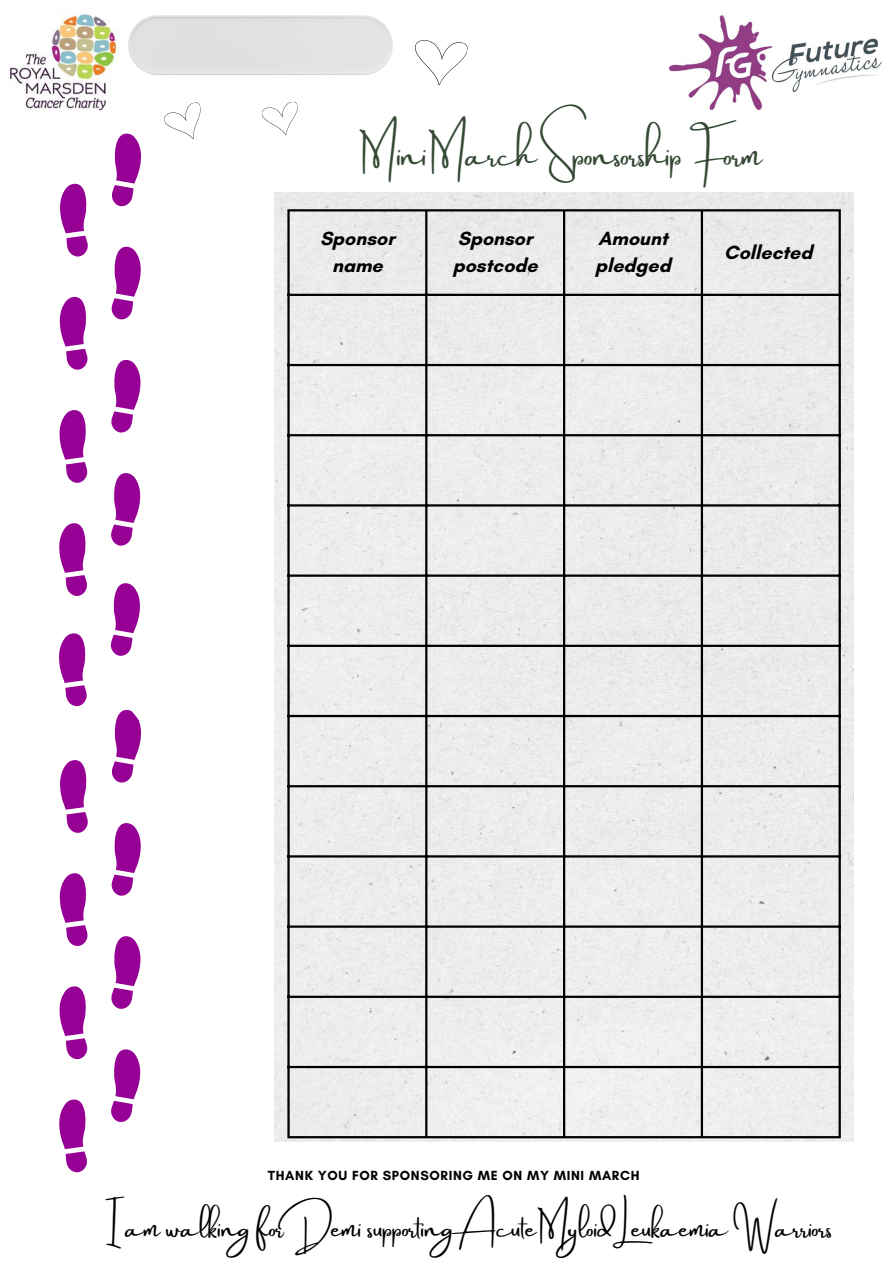
<style>
.page{position:relative;width:894px;height:1264px;background:#fff}
.page>*{position:absolute;margin:0;border:0;box-sizing:border-box;transform-origin:0 0}
.t1{font:31.5px "Amsterdam Two";color:#354935}
.t2{font:25.65px "Amsterdam Two";color:#000}
.t3{font:700 19.5px/27px "Glacial Indifference";color:#000}
.t4{font:700 13.5px "Glacial Indifference";letter-spacing:.05em;color:#000}
</style>
<div class="page">
<div style="left:274px;top:192px;width:579px;height:948px;background:#ececec"></div>
<img style="left:10px;top:10px;width:110px;height:99px">
<img style="left:669px;top:15px;width:212px;height:95px">
<svg style="left:415px;top:40px;width:53px;height:45px"></svg>
<svg style="left:261px;top:101px;width:37px;height:34px"></svg>
<hr style="left:287px;top:211px;width:2px;height:925px;background:#000">
<hr style="left:425px;top:211px;width:2px;height:925px;background:#000">
<hr style="left:563px;top:211px;width:2px;height:925px;background:#000">
<hr style="left:700px;top:211px;width:2px;height:925px;background:#000">
<hr style="left:838px;top:211px;width:2px;height:925px;background:#000">
<hr style="left:287px;top:209px;width:553px;height:2px;background:#000">
<hr style="left:287px;top:294px;width:553px;height:2px;background:#000">
<hr style="left:287px;top:364px;width:553px;height:2px;background:#000">
<hr style="left:287px;top:434px;width:553px;height:2px;background:#000">
<hr style="left:287px;top:504px;width:553px;height:2px;background:#000">
<hr style="left:287px;top:574px;width:553px;height:2px;background:#000">
<hr style="left:287px;top:644px;width:553px;height:3px;background:#000">
<hr style="left:287px;top:715px;width:553px;height:2px;background:#000">
<hr style="left:287px;top:785px;width:553px;height:2px;background:#000">
<hr style="left:287px;top:855px;width:553px;height:2px;background:#000">
<hr style="left:287px;top:925px;width:553px;height:2px;background:#000">
<hr style="left:287px;top:995px;width:553px;height:2px;background:#000">
<hr style="left:287px;top:1065px;width:553px;height:3px;background:#000">
<hr style="left:287px;top:1136px;width:553px;height:2px;background:#000">
<svg style="left:42px;top:101px;width:159px;height:1072px"></svg>
<p class="t1" style="left:365px;top:138px;width:397px">Mini March Sponsorship Form</p>
<p class="t3" style="left:320px;top:225px;width:76px;text-align:center">Sponsor name</p>
<p class="t3" style="left:452px;top:225px;width:86px">Sponsor postcode</p>
<p class="t3" style="left:595px;top:225px;width:77px">Amount pledged</p>
<p class="t3" style="left:724px;top:238px;width:90px">Collected</p>
<p class="t4" style="left:268px;top:1166px;width:373px">THANK YOU FOR SPONSORING ME ON MY MINI MARCH</p>
<p class="t2" style="left:105px;top:1213px;width:728px">I am walking forDemi supporting Acute Myloid Leukaemia Warriors</p>
</div>
